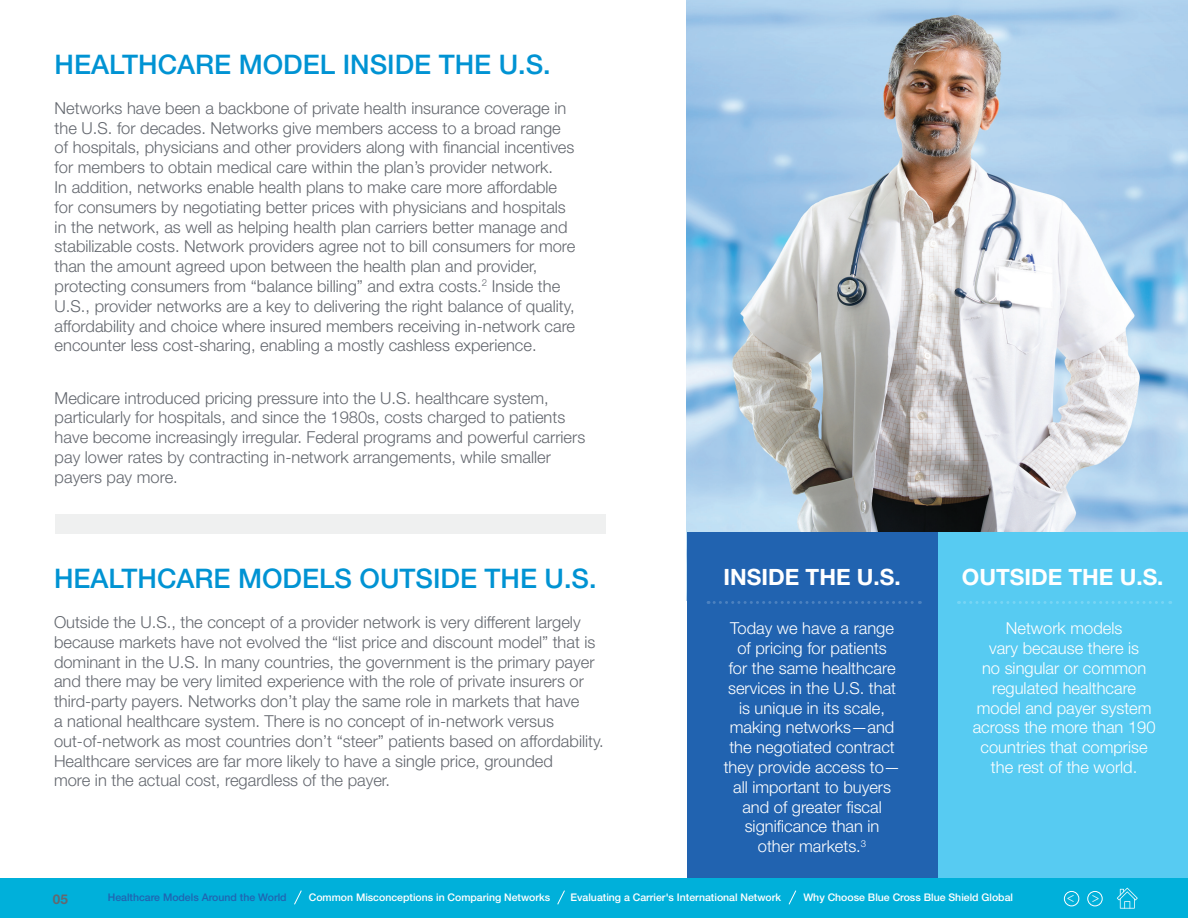
<style>
.page{position:relative;width:1188px;height:918px;background:#fff}
.page>*{position:absolute;margin:0;border:0;box-sizing:border-box;transform-origin:0 0}
.t1{font:500 27px "Helvetica Neue LT Std";color:#0093d3}
.t2{font:700 22.5px "Helvetica Neue LT Std";color:#fff}
.t3{font:300 16.5px/19.8px "Helvetica Neue LT Std";color:#64686f}
.t4{font:300 16.5px/19.8px "Helvetica Neue LT Std";color:#fff;text-align:center}
.t5{font:14.1px "Minion Pro";color:#fff}
.t6{font:700 13.5px "Helvetica Neue LT Std";color:#64686f}
.t7{font:500 10.5px "Helvetica Neue LT Std";color:#fff}
.t8{font:500 10.5px "Helvetica Neue LT Std";color:#2163b0}
</style>
<div class="page">
<img style="left:687px;top:0;width:501px;height:532px">
<div style="left:0;top:878px;width:1188px;height:40px;background:#00b0da"></div>
<div style="left:1064px;top:891px;width:15px;height:15px;border:1px solid #fff;border-radius:50%"></div>
<div style="left:1088px;top:891px;width:14px;height:15px;border:1px solid #fff;border-radius:50%"></div>
<svg style="left:1117px;top:888px;width:21px;height:21px"></svg>
<svg style="left:294px;top:890px;width:8px;height:15px"></svg>
<svg style="left:557px;top:890px;width:8px;height:15px"></svg>
<svg style="left:788px;top:890px;width:9px;height:15px"></svg>
<div style="left:55px;top:515px;width:551px;height:19px;background:#eff0f0"></div>
<div style="left:932px;top:532px;width:256px;height:346px;background:#57cbf2"></div>
<div style="left:687px;top:532px;width:250px;height:346px;background:#2163b0"></div>
<svg style="left:708px;top:601px;width:212px;height:3px"></svg>
<svg style="left:965px;top:601px;width:206px;height:3px"></svg>
<h1 class="t1" style="left:55px;top:48px;width:498px">HEALTHCARE MODEL INSIDE THE U.S.</h1>
<p class="t3" style="left:55px;top:98px;width:522px">Networks have been a backbone of private health insurance coverage in the U.S. for decades. Networks give members access to a broad range of hospitals, physicians and other providers along with financial incentives for members to obtain medical care within the plan’s provider network.<br>In addition, networks enable health plans to make care more affordable for consumers by negotiating better prices with physicians and hospitals in the network, as well as helping health plan carriers better manage and stabilizable costs. Network providers agree not to bill consumers for more than the amount agreed upon between the health plan and provider, protecting consumers from “balance billing” and extra costs.<sup>2</sup> Inside the U.S., provider networks are a key to delivering the right balance of quality, affordability and choice where insured members receiving in-network care encounter less cost-sharing, enabling a mostly cashless experience.</p>
<p class="t3" style="left:55px;top:387px;width:532px">Medicare introduced pricing pressure into the U.S. healthcare system, particularly for hospitals, and since the 1980s, costs charged to patients have become increasingly irregular. Federal programs and powerful carriers pay lower rates by contracting in-network arrangements, while smaller payers pay more.</p>
<h2 class="t2" style="left:724px;top:563px;width:179px">INSIDE THE U.S.</h2>
<h2 class="t2" style="left:962px;top:563px;width:203px">OUTSIDE THE U.S.</h2>
<h1 class="t1" style="left:54px;top:563px;width:544px">HEALTHCARE MODELS OUTSIDE THE U.S.</h1>
<p class="t3" style="left:54px;top:612px;width:551px">Outside the U.S., the concept of a provider network is very different largely because markets have not evolved the “list price and discount model” that is dominant in the U.S. In many countries, the government is the primary payer and there may be very limited experience with the role of private insurers or third-party payers. Networks don’t play the same role in markets that have<br>a national healthcare system. There is no concept of in-network versus out-of-network as most countries don’t “steer” patients based on affordability.<br>Healthcare services are far more likely to have a single price, grounded<br>more in the actual cost, regardless of the payer.</p>
<p class="t4" style="left:724px;top:618px;width:178px">Today we have a range of pricing for patients<br>for the same healthcare services in the U.S. that is unique in its scale, making networks—and the negotiated contract they provide access to— all important to buyers and of greater fiscal significance than in<br>other markets.<sup>3</sup></p>
<p class="t4" style="left:973px;top:618px;width:184px">Network models<br>vary because there is<br>no singular or common regulated healthcare model and payer system across the more than 190 countries that comprise the rest of the world.</p>
<p class="t8" style="left:108px;top:892px;width:180px">Healthcare Models Around the World</p>
<p class="t7" style="left:309px;top:892px;width:243px">Common Misconceptions in Comparing Networks</p>
<p class="t7" style="left:571px;top:892px;width:212px">Evaluating a Carrier's International Network</p>
<p class="t7" style="left:803px;top:892px;width:211px">Why Choose Blue Cross Blue Shield Global</p>
<p class="t6" style="left:53px;top:890px;width:17px">05</p>
<p class="t5" style="left:1067px;top:888px;width:9px">&lt;</p>
<p class="t5" style="left:1100px;top:909px;width:9px;rotate:-180deg">&lt;</p>
</div>
